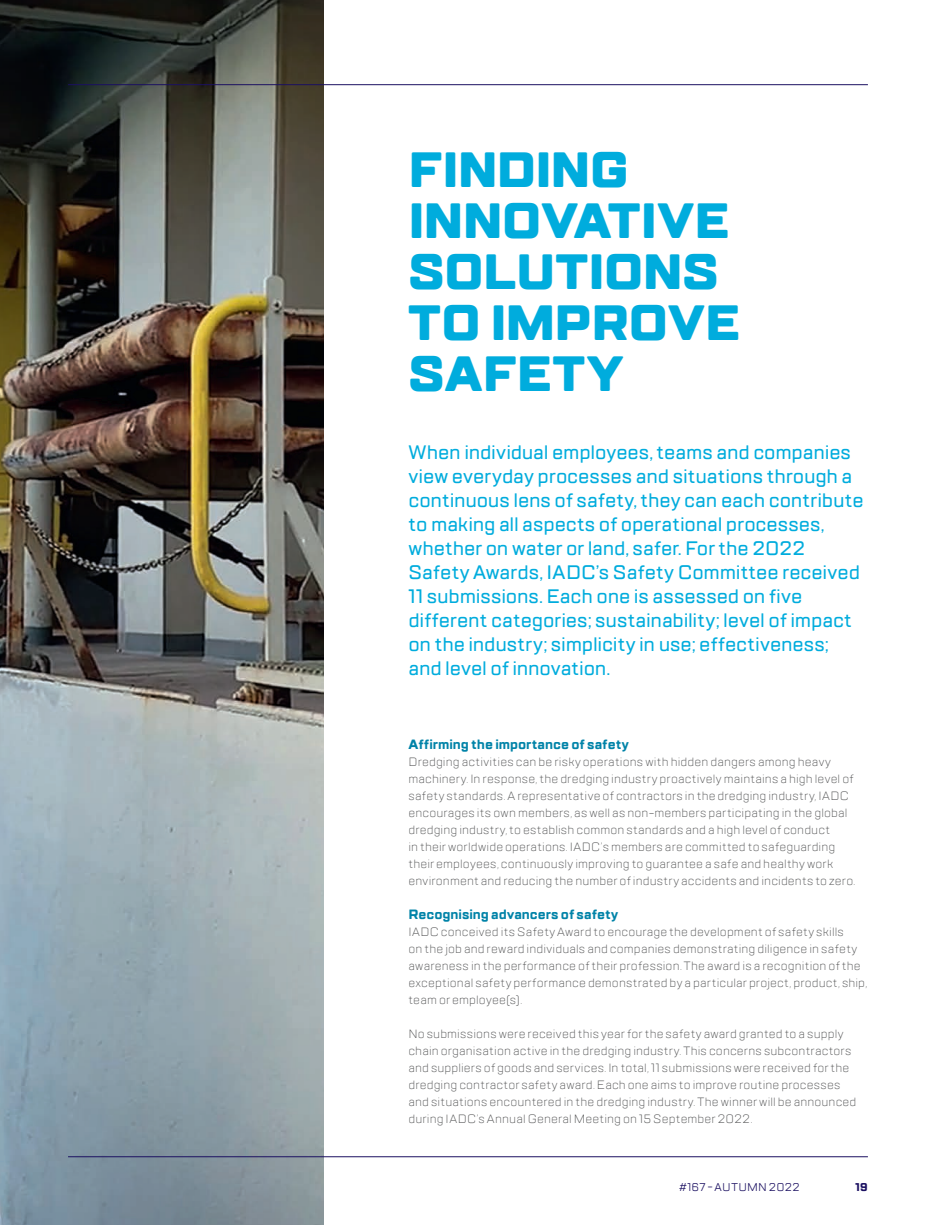
<style>
.page{position:relative;width:936px;height:1225px;background:#fff}
.page>*{position:absolute;margin:0;border:0;box-sizing:border-box;transform-origin:0 0}
.H1_Heading{font:800 49.5px/51px "TT Lakes";letter-spacing:-.01em;color:#00acdd}
.Introtekst{font:500 19.5px/24px "TT Lakes";letter-spacing:-.005em;color:#00acdd}
.H3_Subheading{font:700 13.5px "TT Lakes";color:#0083a8}
.Bodytext{font:300 12px/17px "TT Lakes";letter-spacing:.01em;color:#4b4c4d}
.t1{font:11.25px "TT Lakes";letter-spacing:.03em;color:#1b1061}
.t2{font:700 11.25px "TT Lakes";color:#1b1061}
</style>
<div class="page">
<img style="left:0;top:0;width:323px;height:1225px">
<hr style="left:68px;top:1156px;width:799px;height:1px;background:#1b1061">
<hr style="left:68px;top:84px;width:799px;height:1px;background:#1b1061">
<p class="H1_Heading" style="left:408px;top:146px;width:333px">FINDING<br>INNOVATIVE<br>SOLUTIONS<br>TO IMPROVE<br>SAFETY</p>
<p class="Introtekst" style="left:408px;top:440px;width:457px">When individual employees, teams and companies view everyday processes and situations through a continuous lens of safety, they can each contribute to making all aspects of operational processes, whether on water or land, safer. For the 2022<br>Safety Awards, IADC’s Safety Committee received 11 submissions. Each one is assessed on five different categories; sustainability; level of impact on the industry; simplicity in use; effectiveness; and level of innovation.</p>
<p class="H3_Subheading" style="left:408px;top:735px;width:222px">Affirming the importance of safety</p>
<p class="Bodytext" style="left:408px;top:753px;width:448px">Dredging activities can be risky operations with hidden dangers among heavy machinery. In response, the dredging industry proactively maintains a high level of safety standards. A representative of contractors in the dredging industry, IADC encourages its own members, as well as non-members participating in the global dredging industry, to establish common standards and a high level of conduct<br>in their worldwide operations. IADC’s members are committed to safeguarding their employees, continuously improving to guarantee a safe and healthy work environment and reducing the number of industry accidents and incidents to zero.</p>
<p class="H3_Subheading" style="left:408px;top:905px;width:211px">Recognising advancers of safety</p>
<p class="Bodytext" style="left:408px;top:923px;width:460px">IADC conceived its Safety Award to encourage the development of safety skills<br>on the job and reward individuals and companies demonstrating diligence in safety awareness in the performance of their profession. The award is a recognition of the exceptional safety performance demonstrated by a particular project, product, ship, team or employee(s).</p>
<p class="Bodytext" style="left:408px;top:1025px;width:449px">No submissions were received this year for the safety award granted to a supply chain organisation active in the dredging industry. This concerns subcontractors and suppliers of goods and services. In total, 11 submissions were received for the dredging contractor safety award. Each one aims to improve routine processes and situations encountered in the dredging industry. The winner will be announced during IADC’s Annual General Meeting on 15 September 2022.</p>
<p class="t1" style="left:679px;top:1179px;width:122px">#167 - AUTUMN 2022</p>
<p class="t2" style="left:855px;top:1179px;width:14px">19</p>
</div>
